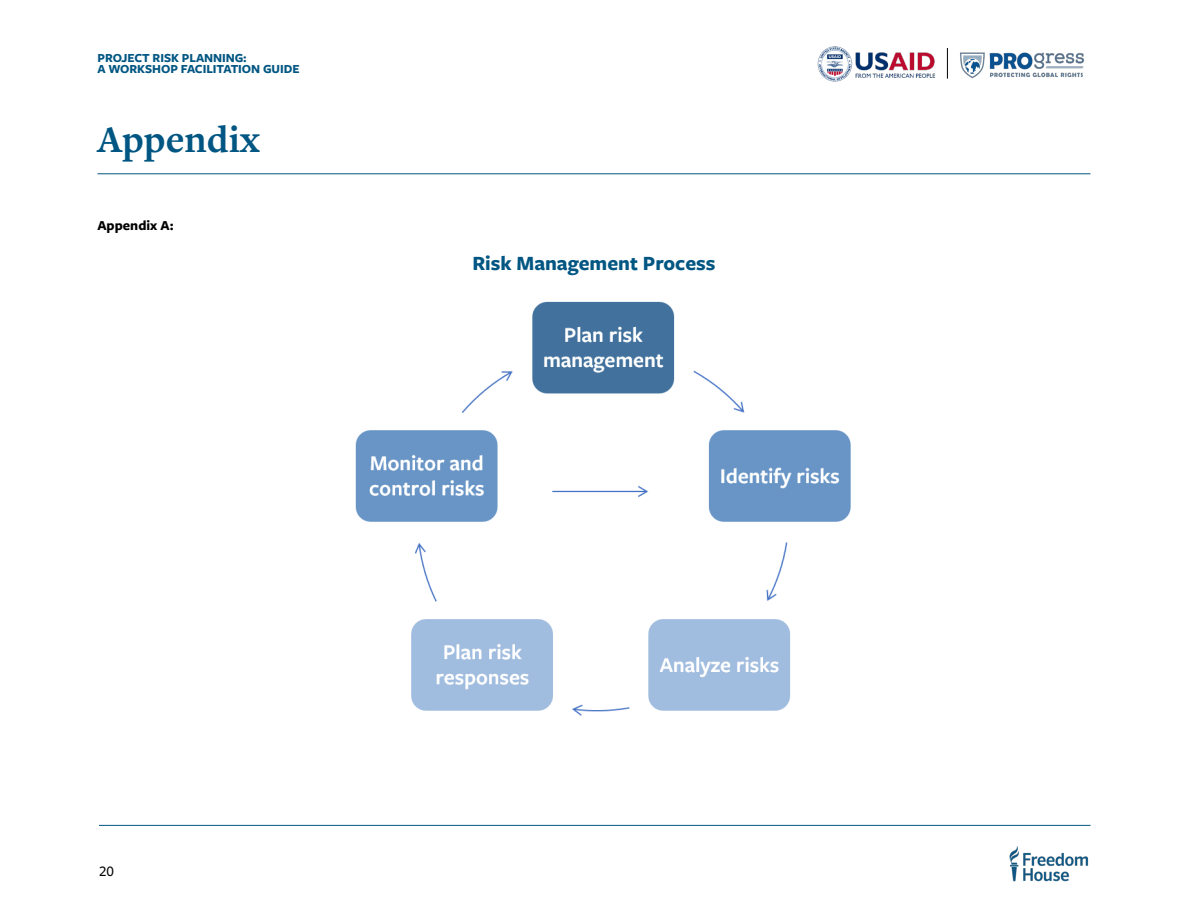
<style>
.page{position:relative;width:1188px;height:918px;background:#fff}
.page>*{position:absolute;margin:0;border:0;box-sizing:border-box;transform-origin:0 0}
.t1{font:700 39px "Freight Text Pro";color:#005682}
.t2{font:700 21px "Freight Sans Pro";color:#005682}
.t3{font:500 15px "Freight Sans Pro";color:#000}
.t4{font:700 14.25px "Freight Sans Pro";color:#000}
.t5{font:700 12.75px/12px "Freight Sans Pro";letter-spacing:-.005em;color:#005682}
</style>
<div class="page">
<hr style="left:98px;top:173px;width:992px;height:1px;background:#005682">
<img style="left:355px;top:301px;width:496px;height:415px">
<hr style="left:99px;top:825px;width:991px;height:1px;background:#005682">
<img style="left:817px;top:46px;width:130px;height:36px">
<img style="left:960px;top:52px;width:125px;height:27px">
<hr style="left:947px;top:48px;width:1px;height:31px;background:#000">
<img style="left:1009px;top:846px;width:80px;height:36px">
<p class="t5" style="left:98px;top:51px;width:204px">PROJECT RISK PLANNING:<br>A WORKSHOP FACILITATION GUIDE</p>
<h1 class="t1" style="left:98px;top:113px;width:164px">Appendix</h1>
<p class="t4" style="left:98px;top:215px;width:78px">Appendix A:</p>
<h2 class="t2" style="left:472px;top:249px;width:245px">Risk Management Process</h2>
<p class="t3" style="left:99px;top:861px;width:16px">20</p>
</div>
